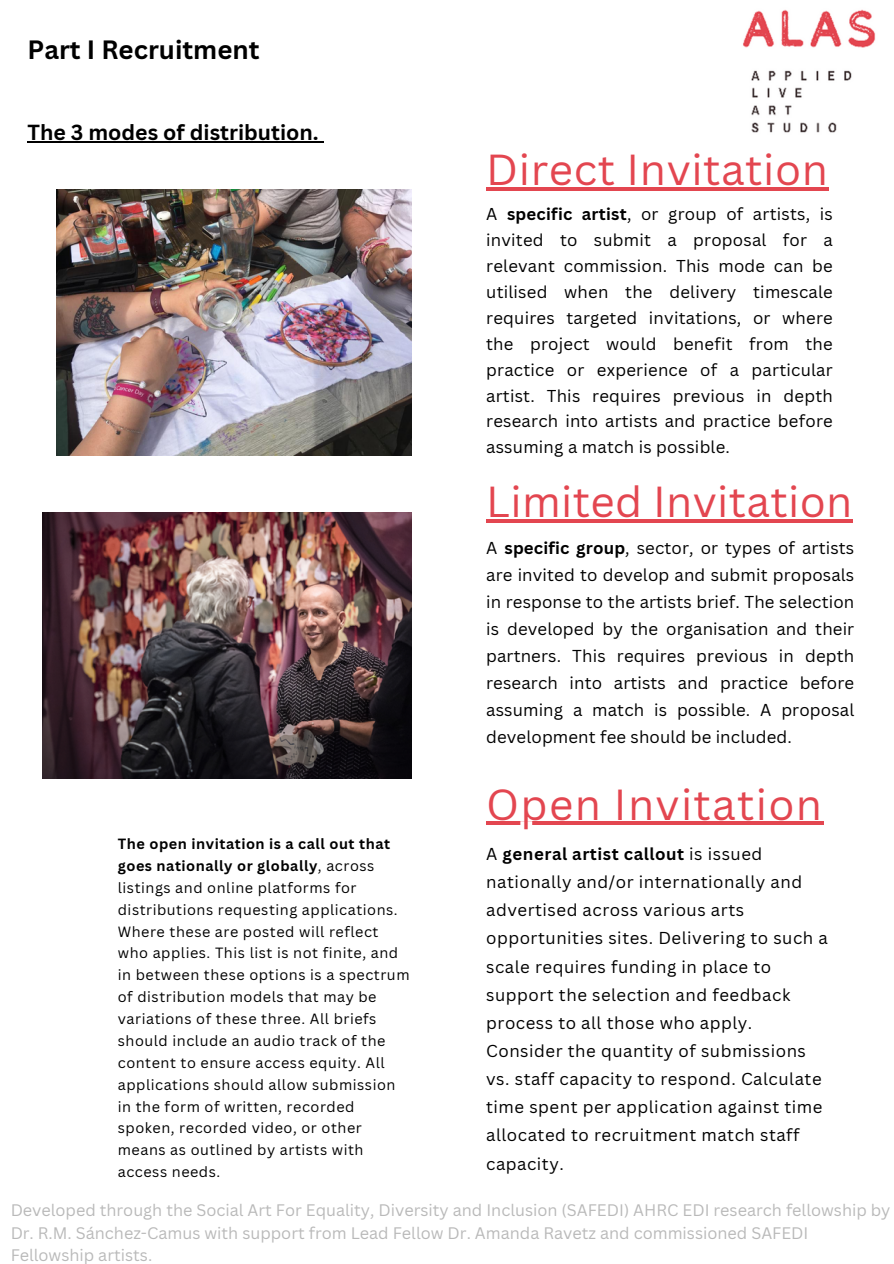
<style>
.page{position:relative;width:894px;height:1264px;background:#fff}
.page>*{position:absolute;margin:0;border:0;box-sizing:border-box;transform-origin:0 0}
.t1{font:42.3px "Canva Sans";letter-spacing:.03em;color:#e34650}
.t2{font:42.15px "Canva Sans";letter-spacing:.01em;color:#e34650}
.t3{font:700 25.8px "Canva Sans";color:#000}
.t4{font:700 21.3px "Canva Sans";color:#000}
.t5{font:16.8px/28.2px "Canva Sans";letter-spacing:.03em;color:#000;text-align:justify}
.t6{font:16.2px/22.5px "Canva Sans";color:#737373}
.t7{font:14.4px/21.9px "Canva Sans";letter-spacing:.035em;color:#000}
.s1{font-weight:700}
</style>
<div class="page">
<img style="left:743px;top:9px;width:133px;height:124px">
<img style="left:57px;top:190px;width:354px;height:265px">
<img style="left:42px;top:512px;width:369px;height:266px">
<hr style="left:486px;top:188px;width:342px;height:3px;background:#e34650">
<hr style="left:486px;top:519px;width:366px;height:3px;background:#e34650">
<hr style="left:486px;top:821px;width:337px;height:4px;background:#e34650">
<hr style="left:28px;top:141px;width:291px;height:1px;background:#000">
<h3 class="t3" style="left:28px;top:31px;width:233px">Part I Recruitment</h3>
<h3 class="t4" style="left:28px;top:117px;width:292px">The 3 modes of distribution.</h3>
<p class="t7" style="left:118px;top:832px;width:293px"><span class="s1">The open invitation is a call out that goes nationally or globally</span>, across listings and online platforms for distributions requesting applications.<br>Where these are posted will reflect who applies. This list is not finite, and in between these options is a spectrum of distribution models that may be variations of these three. All briefs should include an audio track of the content to ensure access equity. All applications should allow submission in the form of written, recorded spoken, recorded video, or other means as outlined by artists with access needs.</p>
<p class="t2" style="left:486px;top:140px;width:343px">Direct Invitation</p>
<p class="t5" style="left:486px;top:201px;width:348px;line-height:25.8px">A <span class="s1">specific artist</span>, or group of artists, is invited to submit a proposal for a relevant commission. This mode can be utilised when the delivery timescale requires targeted invitations, or where the project would benefit from the practice or experience of a particular artist. This requires previous in depth research into artists and practice before assuming a match is possible.</p>
<p class="t2" style="left:486px;top:472px;width:367px">Limited Invitation</p>
<p class="t5" style="left:486px;top:534px;width:369px;line-height:27px">A <span class="s1">specific group</span>, sector, or types of artists are invited to develop and submit proposals in response to the artists brief. The selection is developed by the organisation and their partners. This requires previous in depth research into artists and practice before assuming a match is possible. A proposal development fee should be included.</p>
<p class="t1" style="left:486px;top:774px;width:337px">Open Invitation</p>
<p class="t5" style="left:486px;top:839px;width:343px;text-align:left">A <span class="s1">general artist callout</span> is issued nationally and/or internationally and advertised across various arts opportunities sites. Delivering to such a scale requires funding in place to support the selection and feedback process to all those who apply.<br>Consider the quantity of submissions vs. staff capacity to respond. Calculate time spent per application against time allocated to recruitment match staff capacity.</p>
<p class="t6" style="left:10px;top:1198px;width:881px">Developed through the Social Art For Equality, Diversity and Inclusion (SAFEDI) AHRC EDI research fellowship by<br>Dr. R.M. Sánchez-Camus with support from Lead Fellow Dr. Amanda Ravetz and commissioned SAFEDI<br>Fellowship artists.</p>
</div>
